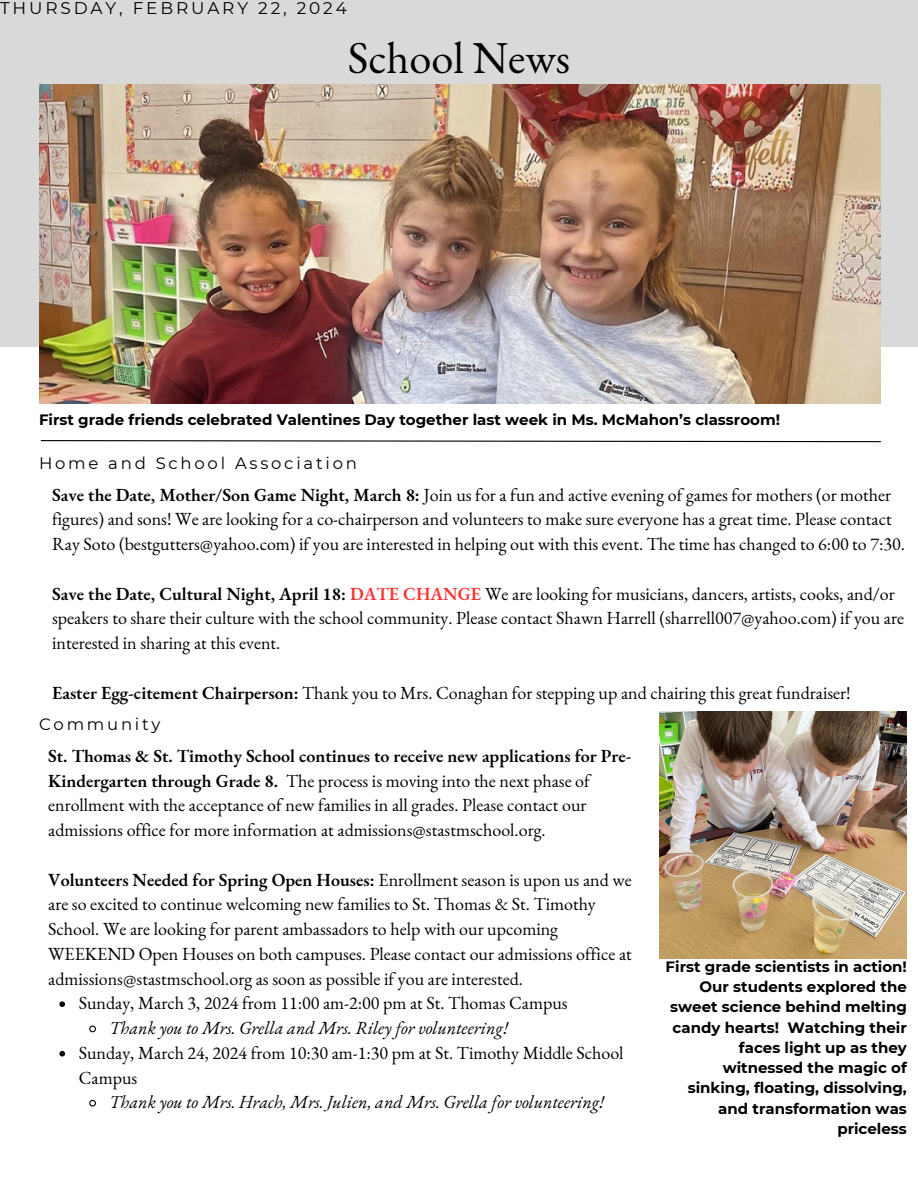
<style>
.page{position:relative;width:918px;height:1188px;background:#fff}
.page>*{position:absolute;margin:0;border:0;box-sizing:border-box;transform-origin:0 0}
.t1{font:44.4px "EB Garamond";color:#000}
.t2{font:18px/24.8px "EB Garamond";color:#000}
.t3{font:italic 18px "EB Garamond";color:#000}
.t4{font:16.95px "Montserrat";letter-spacing:.165em;color:#000}
.t5{font:16.5px "Montserrat";letter-spacing:.165em;color:#000}
.t6{font:700 15px/20.2px "Montserrat";color:#000;text-align:right}
.s1{font-weight:600}
.s2{font-weight:600;color:#ff3131}
</style>
<div class="page">
<div style="left:0;top:0;width:918px;height:346px;background:#d9d9d9"></div>
<img style="left:39px;top:84px;width:841px;height:320px">
<svg style="left:40px;top:440px;width:841px;height:3px"></svg>
<img style="left:660px;top:711px;width:247px;height:248px">
<svg style="left:59px;top:1001px;width:6px;height:6px"></svg>
<svg style="left:89px;top:1025px;width:7px;height:8px"></svg>
<svg style="left:59px;top:1051px;width:6px;height:6px"></svg>
<svg style="left:89px;top:1099px;width:7px;height:8px"></svg>
<h3 class="t4" style="left:0;top:-2px;width:348px">THURSDAY, FEBRUARY 22, 2024</h3>
<h3 class="t1" style="left:348px;top:28px;width:224px">School News</h3>
<p class="t6" style="left:39px;top:409px;width:743px">First grade friends celebrated Valentines Day together last week in Ms. McMahon’s classroom!</p>
<h3 class="t5" style="left:39px;top:453px;width:319px">Home and School Association</h3>
<p class="t2" style="left:52px;top:482px;width:854px"><span class="s1">Save the Date, Mother/Son Game Night, March 8:</span> Join us for a fun and active evening of games for mothers (or mother figures) and sons! We are looking for a co-chairperson and volunteers to make sure everyone has a great time. Please contact<br>Ray Soto (bestgutters@yahoo.com) if you are interested in helping out with this event. The time has changed to 6:00 to 7:30.</p>
<p class="t2" style="left:52px;top:581px;width:854px"><span class="s1">Save the Date, Cultural Night, April 18:</span> <span class="s2">DATE CHANGE</span> We are looking for musicians, dancers, artists, cooks, and/or speakers to share their culture with the school community. Please contact Shawn Harrell (sharrell007@yahoo.com) if you are interested in sharing at this event.</p>
<h3 class="t2" style="left:52px;top:680px;width:800px"><span class="s1">Easter Egg-citement Chairperson:</span> Thank you to Mrs. Conaghan for stepping up and chairing this great fundraiser!</h3>
<h3 class="t5" style="left:39px;top:714px;width:123px">Community</h3>
<h3 class="t2" style="left:48px;top:743px;width:585px"><span class="s1">St. Thomas &amp; St. Timothy School continues to receive new applications for Pre-Kindergarten through Grade 8.</span> The process is moving into the next phase of enrollment with the acceptance of new families in all grades. Please contact our admissions office for more information at admissions@stastmschool.org.</h3>
<h3 class="t2" style="left:48px;top:867px;width:585px"><span class="s1">Volunteers Needed for Spring Open Houses:</span> Enrollment season is upon us and we are so excited to continue welcoming new families to St. Thomas &amp; St. Timothy School. We are looking for parent ambassadors to help with our upcoming WEEKEND Open Houses on both campuses. Please contact our admissions office at admissions@stastmschool.org as soon as possible if you are interested.</h3>
<p class="t2" style="left:79px;top:991px;width:490px">Sunday, March 3, 2024 from 11:00 am-2:00 pm at St. Thomas Campus</p>
<p class="t3" style="left:109px;top:1016px;width:400px">Thank you to Mrs. Grella and Mrs. Riley for volunteering!</p>
<p class="t2" style="left:79px;top:1040px;width:546px">Sunday, March 24, 2024 from 10:30 am-1:30 pm at St. Timothy Middle School<br>Campus</p>
<p class="t3" style="left:109px;top:1090px;width:497px">Thank you to Mrs. Hrach, Mrs. Julien, and Mrs. Grella for volunteering!</p>
<p class="t6" style="left:666px;top:956px;width:243px">First grade scientists in action!<br>Our students explored the sweet science behind melting candy hearts! Watching their faces light up as they witnessed the magic of sinking, floating, dissolving, and transformation was priceless</p>
</div>
